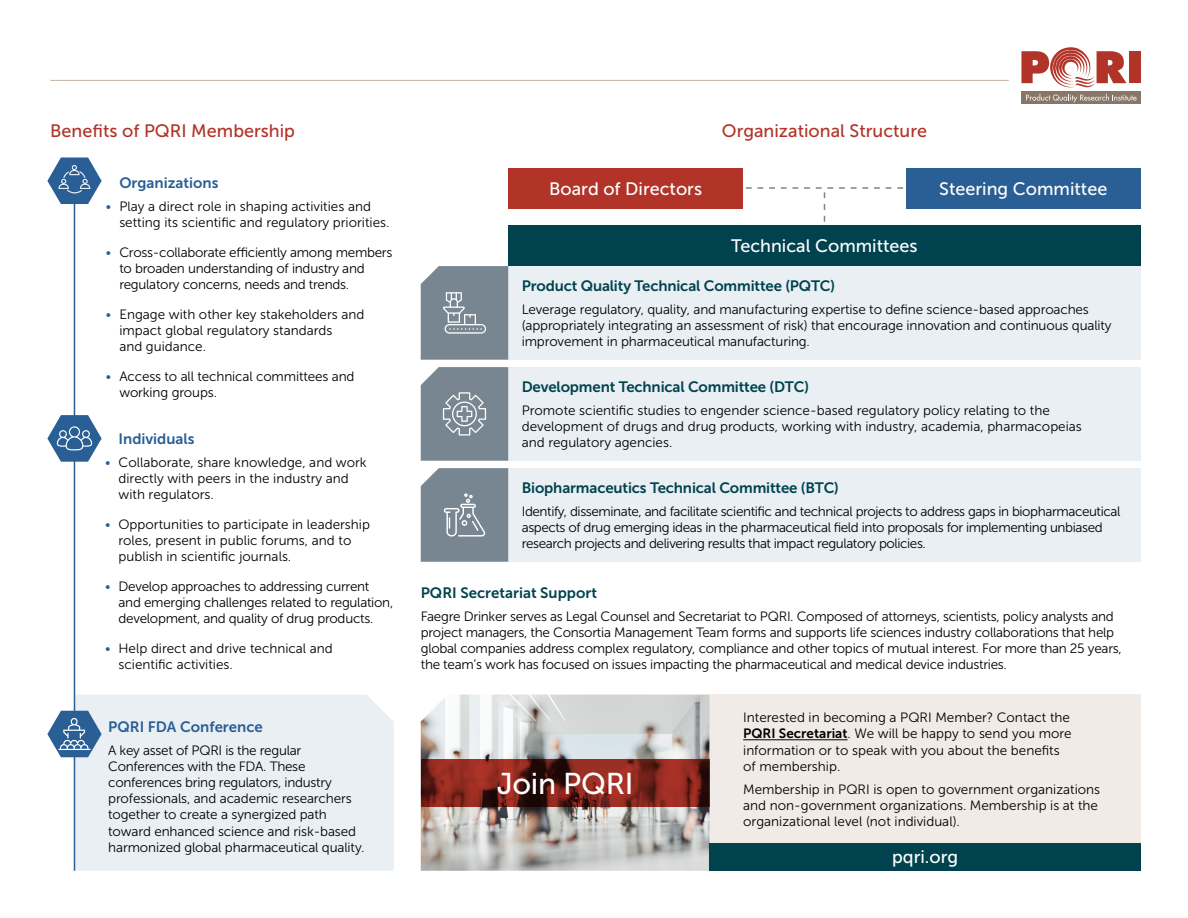
<style>
.page{position:relative;width:1188px;height:918px;background:#fff}
.page>*{position:absolute;margin:0;border:0;box-sizing:border-box;transform-origin:0 0}
.t1{font:30px "Museo Sans 500";letter-spacing:-.01em;color:#fff}
.t2{font:18px "Museo Sans 500";color:#fff}
.t3{font:18px "Museo Sans 500";color:#b23428}
.t4{font:15px "Museo Sans 700";letter-spacing:-.01em;color:#00434f}
.t5{font:15px "Museo Sans 700";color:#2a5f95}
.t6{font:13.5px/16.2px "Museo Sans 300";letter-spacing:-.01em;color:#000}
.t7{font:13.5px/16.2px "Museo Sans 300";letter-spacing:-.03em;color:#000}
.s1{color:#2a5f95}
.s2{font-family:"Museo Sans 700"}
</style>
<div class="page">
<svg style="left:734px;top:187px;width:181px;height:35px"></svg>
<div style="left:1129px;top:51px;width:11px;height:32px;background:#b23428"></div>
<div style="left:1021px;top:92px;width:120px;height:12px;background:#876"></div>
<svg style="left:1026px;top:94px;width:111px;height:9px"></svg>
<svg style="left:1021px;top:47px;width:106px;height:41px"></svg>
<div style="left:75px;top:695px;width:319px;height:176px;background:#eaeff4"></div>
<div style="left:508px;top:168px;width:235px;height:40px;background:#b23428"></div>
<div style="left:906px;top:168px;width:235px;height:40px;background:#2a5f95"></div>
<div style="left:508px;top:266px;width:633px;height:94px;background:#eaeff4"></div>
<div style="left:508px;top:367px;width:633px;height:94px;background:#eaeff4"></div>
<div style="left:508px;top:468px;width:633px;height:94px;background:#eaeff4"></div>
<div style="left:508px;top:225px;width:633px;height:41px;background:#00434f"></div>
<svg style="left:421px;top:266px;width:87px;height:94px;background:#808e98"></svg>
<svg style="left:421px;top:367px;width:87px;height:94px;background:#818e99"></svg>
<svg style="left:421px;top:468px;width:87px;height:94px;background:#808e98"></svg>
<div style="left:709px;top:695px;width:432px;height:176px;background:#f0ebe7"></div>
<hr style="left:743px;top:739px;width:105px;height:1px;background:#000">
<img style="left:421px;top:695px;width:288px;height:176px">
<hr style="left:50px;top:80px;width:959px;height:1px;background:#c1b4a8">
<svg style="left:421px;top:759px;width:288px;height:47px;background:#79231b"></svg>
<hr style="left:74px;top:187px;width:1px;height:684px;background:#2a5f95">
<svg style="left:47px;top:157px;width:55px;height:47px"></svg>
<svg style="left:47px;top:415px;width:55px;height:47px"></svg>
<svg style="left:47px;top:711px;width:55px;height:46px"></svg>
<div style="left:709px;top:844px;width:432px;height:27px;background:#00434f"></div>
<h2 class="t3" style="left:50px;top:121px;width:246px">Benefits of PQRI Membership</h2>
<p class="t5" style="left:119px;top:174px;width:101px">Organizations</p>
<p class="t6" style="left:119px;top:198px;width:272px;text-indent:-14px"><span class="s1">•</span> Play a direct role in shaping activities and setting its scientific and regulatory priorities.</p>
<p class="t6" style="left:119px;top:244px;width:275px;text-indent:-14px"><span class="s1">•</span> Cross-collaborate efficiently among members to broaden understanding of industry and regulatory concerns, needs and trends.</p>
<p class="t6" style="left:119px;top:306px;width:247px;text-indent:-14px"><span class="s1">•</span> Engage with other key stakeholders and impact global regulatory standards<br>and guidance.</p>
<p class="t6" style="left:119px;top:368px;width:237px;text-indent:-14px"><span class="s1">•</span> Access to all technical committees and working groups.</p>
<p class="t5" style="left:119px;top:430px;width:78px">Individuals</p>
<p class="t6" style="left:119px;top:454px;width:250px;text-indent:-14px"><span class="s1">•</span> Collaborate, share knowledge, and work directly with peers in the industry and with regulators.</p>
<p class="t6" style="left:119px;top:516px;width:253px;text-indent:-14px"><span class="s1">•</span> Opportunities to participate in leadership roles, present in public forums, and to publish in scientific journals.</p>
<p class="t6" style="left:119px;top:578px;width:276px;text-indent:-14px"><span class="s1">•</span> Develop approaches to addressing current and emerging challenges related to regulation, development, and quality of drug products.</p>
<p class="t6" style="left:119px;top:640px;width:216px;text-indent:-14px"><span class="s1">•</span> Help direct and drive technical and scientific activities.</p>
<p class="t5" style="left:108px;top:718px;width:156px">PQRI FDA Conference</p>
<p class="t6" style="left:108px;top:742px;width:258px">A key asset of PQRI is the regular Conferences with the FDA. These conferences bring regulators, industry professionals, and academic researchers together to create a synergized path toward enhanced science and risk-based harmonized global pharmaceutical quality.</p>
<h2 class="t3" style="left:722px;top:121px;width:207px">Organizational Structure</h2>
<h2 class="t2" style="left:549px;top:179px;width:155px">Board of Directors</h2>
<h2 class="t2" style="left:939px;top:179px;width:170px">Steering Committee</h2>
<h2 class="t2" style="left:731px;top:236px;width:188px">Technical Committees</h2>
<p class="t4" style="left:522px;top:277px;width:315px">Product Quality Technical Committee (PQTC)</p>
<p class="t6" style="left:522px;top:301px;width:591px">Leverage regulatory, quality, and manufacturing expertise to define science-based approaches (appropriately integrating an assessment of risk) that encourage innovation and continuous quality improvement in pharmaceutical manufacturing.</p>
<p class="t4" style="left:522px;top:378px;width:289px">Development Technical Committee (DTC)</p>
<p class="t6" style="left:522px;top:402px;width:562px">Promote scientific studies to engender science-based regulatory policy relating to the development of drugs and drug products, working with industry, academia, pharmacopeias and regulatory agencies.</p>
<p class="t4" style="left:522px;top:479px;width:319px">Biopharmaceutics Technical Committee (BTC)</p>
<p class="t7" style="left:522px;top:503px;width:600px">Identify, disseminate, and facilitate scientific and technical projects to address gaps in biopharmaceutical aspects of drug emerging ideas in the pharmaceutical field into proposals for implementing unbiased research projects and delivering results that impact regulatory policies.</p>
<p class="t4" style="left:421px;top:584px;width:178px">PQRI Secretariat Support</p>
<p class="t6" style="left:421px;top:608px;width:703px">Faegre Drinker serves as Legal Counsel and Secretariat to PQRI. Composed of attorneys, scientists, policy analysts and project managers, the Consortia Management Team forms and supports life sciences industry collaborations that help global companies address complex regulatory, compliance and other topics of mutual interest. For more than 25 years, the team’s work has focused on issues impacting the pharmaceutical and medical device industries.</p>
<h1 class="t1" style="left:497px;top:767px;width:138px">Join PQRI</h1>
<p class="t6" style="left:743px;top:710px;width:330px">Interested in becoming a PQRI Member? Contact the <span class="s2">PQRI Secretariat</span>. We will be happy to send you more information or to speak with you about the benefits of membership.</p>
<p class="t6" style="left:743px;top:781px;width:359px">Membership in PQRI is open to government organizations and non-government organizations. Membership is at the organizational level (not individual).</p>
<h2 class="t2" style="left:892px;top:847px;width:68px">pqri.org</h2>
</div>
